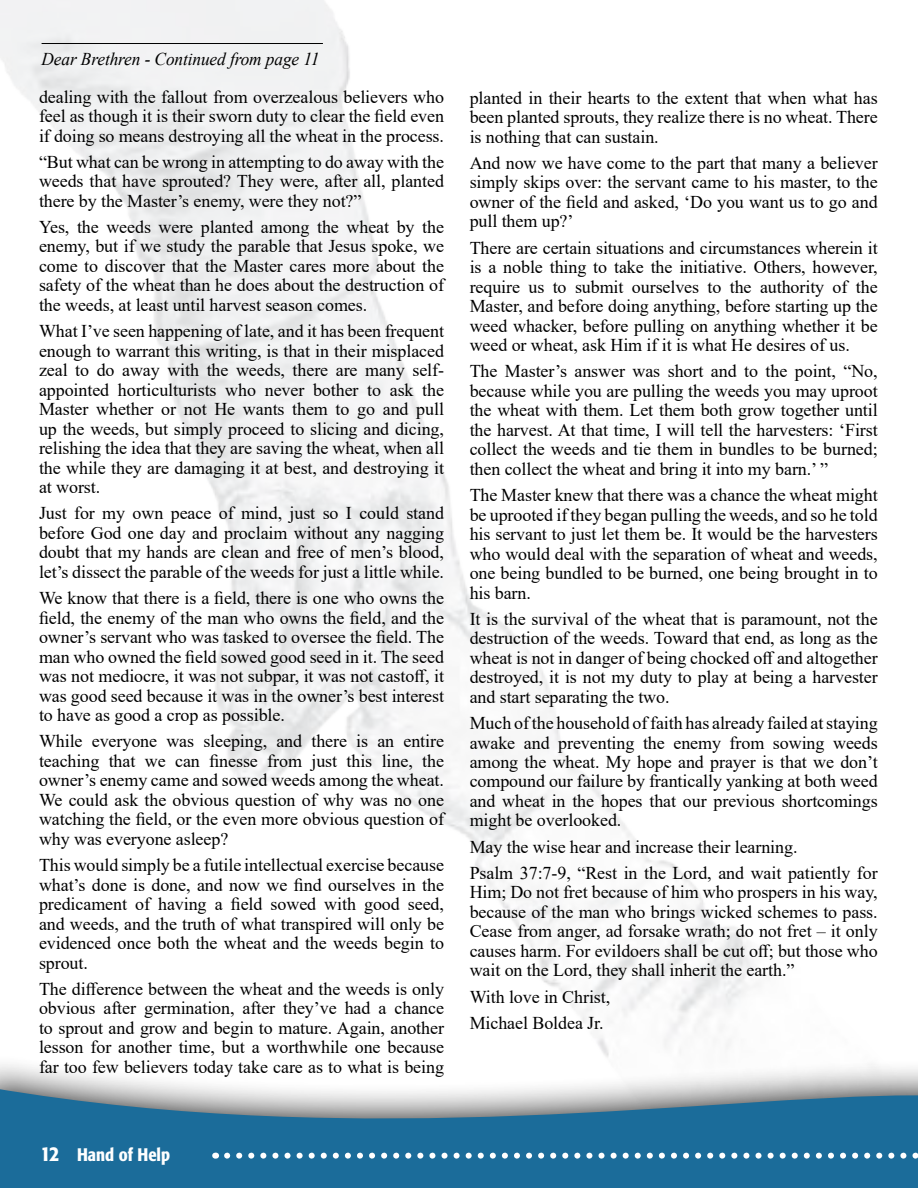
<style>
.page{position:relative;width:918px;height:1188px;background:#fff}
.page>*{position:absolute;margin:0;border:0;box-sizing:border-box;transform-origin:0 0}
._2014_Paragraph_Styl{font:18px/19.5px "Times New Roman";letter-spacing:-.005em;color:#000;text-align:justify}
._2014_Paragraph_Styl-2{font:italic 18px "Times New Roman";letter-spacing:-.005em;color:#000;scale:.96 1}
.No_Spacing{font:500 condensed 18px "Formata";color:#fff}
.s1{font-size:21px}
</style>
<div class="page">
<div style="left:0;top:1054px;width:918px;height:134px;background:#000;opacity:.8"></div>
<svg style="left:0;top:1088px;width:918px;height:100px;background:#3e7da2"></svg>
<hr style="left:42px;top:43px;width:281px;height:1px;background:#000">
<svg style="left:227px;top:1153px;width:691px;height:6px"></svg>
<p class="_2014_Paragraph_Styl-2" style="left:42px;top:46px;width:291px">Dear Brethren - Continued from page 11</p>
<p class="_2014_Paragraph_Styl" style="left:39px;top:86px;width:407px">dealing with the fallout from overzealous believers who feel as though it is their sworn duty to clear the field even if doing so means destroying all the wheat in the process.</p>
<p class="_2014_Paragraph_Styl" style="left:39px;top:151px;width:407px">“But what can be wrong in attempting to do away with the weeds that have sprouted? They were, after all, planted there by the Master’s enemy, were they not?”</p>
<p class="_2014_Paragraph_Styl" style="left:39px;top:217px;width:407px">Yes, the weeds were planted among the wheat by the enemy, but if we study the parable that Jesus spoke, we come to discover that the Master cares more about the safety of the wheat than he does about the destruction of the weeds, at least until harvest season comes.</p>
<p class="_2014_Paragraph_Styl" style="left:39px;top:321px;width:407px">What I’ve seen happening of late, and it has been frequent enough to warrant this writing, is that in their misplaced zeal to do away with the weeds, there are many self&shy;appointed horticulturists who never bother to ask the Master whether or not He wants them to go and pull up the weeds, but simply proceed to slicing and dicing, relishing the idea that they are saving the wheat, when all the while they are damaging it at best, and destroying it at worst.</p>
<p class="_2014_Paragraph_Styl" style="left:39px;top:503px;width:407px">Just for my own peace of mind, just so I could stand before God one day and proclaim without any nagging doubt that my hands are clean and free of men’s blood, let’s dissect the parable of the weeds for just a little while.</p>
<p class="_2014_Paragraph_Styl" style="left:39px;top:588px;width:407px">We know that there is a field, there is one who owns the field, the enemy of the man who owns the field, and the owner’s servant who was tasked to oversee the field. The man who owned the field sowed good seed in it. The seed was not mediocre, it was not subpar, it was not castoff, it was good seed because it was in the owner’s best interest to have as good a crop as possible.</p>
<p class="_2014_Paragraph_Styl" style="left:39px;top:731px;width:407px">While everyone was sleeping, and there is an entire teaching that we can finesse from just this line, the owner’s enemy came and sowed weeds among the wheat.<br>We could ask the obvious question of why was no one watching the field, or the even more obvious question of why was everyone asleep?</p>
<p class="_2014_Paragraph_Styl" style="left:39px;top:855px;width:407px">This would simply be a futile intellectual exercise because what’s done is done, and now we find ourselves in the predicament of having a field sowed with good seed, and weeds, and the truth of what transpired will only be evidenced once both the wheat and the weeds begin to sprout.</p>
<p class="_2014_Paragraph_Styl" style="left:39px;top:978px;width:407px">The difference between the wheat and the weeds is only obvious after germination, after they’ve had a chance to sprout and grow and begin to mature. Again, another lesson for another time, but a worthwhile one because far too few believers today take care as to what is being</p>
<p class="_2014_Paragraph_Styl" style="left:470px;top:87px;width:410px">planted in their hearts to the extent that when what has been planted sprouts, they realize there is no wheat. There is nothing that can sustain.</p>
<p class="_2014_Paragraph_Styl" style="left:470px;top:153px;width:410px">And now we have come to the part that many a believer simply skips over: the servant came to his master, to the owner of the field and asked, ‘Do you want us to go and pull them up?’</p>
<p class="_2014_Paragraph_Styl" style="left:470px;top:237px;width:410px">There are certain situations and circumstances wherein it is a noble thing to take the initiative. Others, however, require us to submit ourselves to the authority of the Master, and before doing anything, before starting up the weed whacker, before pulling on anything whether it be weed or wheat, ask Him if it is what He desires of us.</p>
<p class="_2014_Paragraph_Styl" style="left:470px;top:361px;width:410px">The Master’s answer was short and to the point, “No, because while you are pulling the weeds you may uproot the wheat with them. Let them both grow together until the harvest. At that time, I will tell the harvesters: ‘First collect the weeds and tie them in bundles to be burned; then collect the wheat and bring it into my barn.’ ”</p>
<p class="_2014_Paragraph_Styl" style="left:470px;top:485px;width:410px">The Master knew that there was a chance the wheat might be uprooted if they began pulling the weeds, and so he told his servant to just let them be. It would be the harvesters who would deal with the separation of wheat and weeds, one being bundled to be burned, one being brought in to his barn.</p>
<p class="_2014_Paragraph_Styl" style="left:470px;top:608px;width:410px">It is the survival of the wheat that is paramount, not the destruction of the weeds. Toward that end, as long as the wheat is not in danger of being chocked off and altogether destroyed, it is not my duty to play at being a harvester and start separating the two.</p>
<p class="_2014_Paragraph_Styl" style="left:470px;top:713px;width:410px">Much of the household of faith has already failed at staying awake and preventing the enemy from sowing weeds among the wheat. My hope and prayer is that we don’t compound our failure by frantically yanking at both weed and wheat in the hopes that our previous shortcomings might be overlooked.</p>
<p class="_2014_Paragraph_Styl" style="left:470px;top:836px;width:329px">May the wise hear and increase their learning.</p>
<p class="_2014_Paragraph_Styl" style="left:470px;top:863px;width:410px">Psalm 37:7-9, “Rest in the Lord, and wait patiently for Him; Do not fret because of him who prospers in his way, because of the man who brings wicked schemes to pass.<br>Cease from anger, ad forsake wrath; do not fret – it only causes harm. For evildoers shall be cut off; but those who wait on the Lord, they shall inherit the earth.”</p>
<p class="_2014_Paragraph_Styl" style="left:470px;top:986px;width:142px">With love in Christ,</p>
<p class="_2014_Paragraph_Styl" style="left:470px;top:1013px;width:135px">Michael Boldea Jr.</p>
<p class="No_Spacing" style="left:40px;top:1143px;width:131px"><span class="s1">12</span> Hand of Help</p>
</div>
